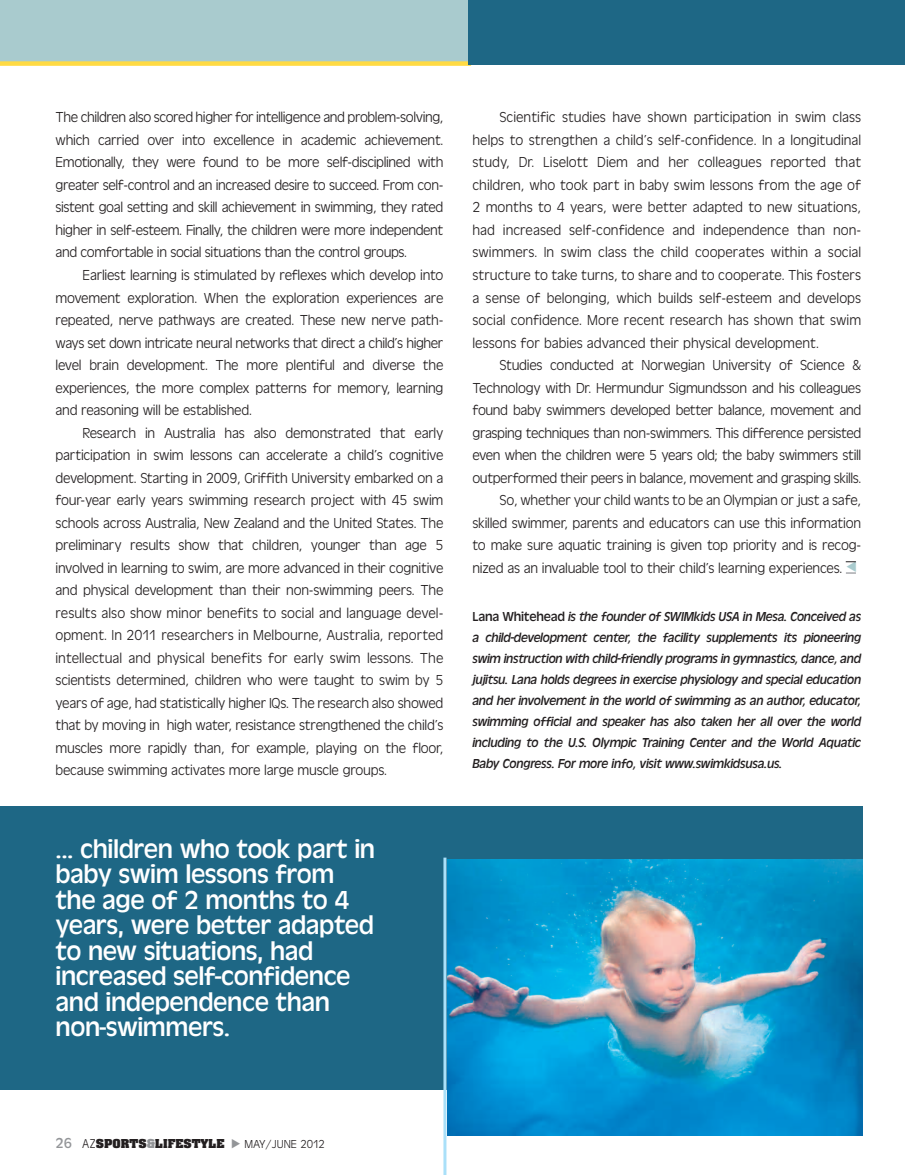
<style>
.page{position:relative;width:905px;height:1175px;background:#fff}
.page>*{position:absolute;margin:0;border:0;box-sizing:border-box;transform-origin:0 0}
.t1{font:27px/25.5px "Antique Oli T";letter-spacing:-.015em;color:#fff}
.t2{font:15px/22.5px "Antique Oli T Ligh";letter-spacing:-.015em;color:#231f20;text-align:justify}
.t3{font:italic 13.5px/21px "Antique Oli T";letter-spacing:-.015em;color:#231f20;text-align:justify}
.t4{font:12px "Antique Oli T Ligh";color:#231f20}
.t5{font:700 10.5px "Aachen";color:#231f20;scale:1.1 1}
.s1{font-style:normal}
.s2{font-family:"Antique Oli T";font-weight:400;font-size:15px;color:#939598}
.s3{font-family:"Antique Oli T Ligh";font-weight:400;font-size:13.2px}
.s4{color:#939598}
</style>
<div class="page">
<div style="left:0;top:0;width:904px;height:63px;background:#a9cbce"></div>
<div style="left:0;top:61px;width:471px;height:5px;background:#ffda44"></div>
<div style="left:469px;top:0;width:435px;height:64px;background:#1e6785"></div>
<div style="left:0;top:806px;width:862px;height:283px;background:#1e6785"></div>
<img style="left:447px;top:859px;width:415px;height:276px">
<hr style="left:443px;top:857px;width:3px;height:317px;background:#aae0f9">
<svg style="left:845px;top:561px;width:10px;height:13px"></svg>
<p class="t2" style="left:55px;top:106px;width:389px">The children also scored higher for intelligence and problem-solving, which carried over into excellence in academic achievement.<br>Emotionally, they were found to be more self-disciplined with greater self-control and an increased desire to succeed. From con&shy;sistent goal setting and skill achievement in swimming, they rated higher in self-esteem. Finally, the children were more independent and comfortable in social situations than the control groups.</p>
<p class="t2" style="left:56px;top:263px;width:389px;text-indent:27px">Earliest learning is stimulated by reflexes which develop into movement exploration. When the exploration experiences are repeated, nerve pathways are created. These new nerve path&shy;ways set down intricate neural networks that direct a child’s higher level brain development. The more plentiful and diverse the experiences, the more complex patterns for memory, learning and reasoning will be established.</p>
<p class="t2" style="left:56px;top:421px;width:389px;text-indent:27px">Research in Australia has also demonstrated that early participation in swim lessons can accelerate a child’s cognitive development. Starting in 2009, Griffith University embarked on a four-year early years swimming research project with 45 swim schools across Australia, New Zealand and the United States. The preliminary results show that children, younger than age 5 involved in learning to swim, are more advanced in their cognitive and physical development than their non-swimming peers. The results also show minor benefits to social and language devel&shy;opment. In 2011 researchers in Melbourne, Australia, reported intellectual and physical benefits for early swim lessons. The scientists determined, children who were taught to swim by 5 years of age, had statistically higher IQs. The research also showed that by moving in high water, resistance strengthened the child’s muscles more rapidly than, for example, playing on the floor, because swimming activates more large muscle groups.</p>
<h1 class="t1" style="left:55px;top:835px;width:321px">... children who took part in baby swim lessons from the age of 2 months to 4 years, were better adapted to new situations, had increased self-confidence and independence than non-swimmers.</h1>
<p class="t2" style="left:472px;top:106px;width:390px;text-indent:27px">Scientific studies have shown participation in swim class helps to strengthen a child’s self-confidence. In a longitudinal study, Dr. Liselott Diem and her colleagues reported that children, who took part in baby swim lessons from the age of 2 months to 4 years, were better adapted to new situations, had increased self-confidence and independence than non&shy;swimmers. In swim class the child cooperates within a social structure to take turns, to share and to cooperate. This fosters a sense of belonging, which builds self-esteem and develops social confidence. More recent research has shown that swim lessons for babies advanced their physical development.</p>
<p class="t2" style="left:499px;top:353px;width:363px">Studies conducted at Norwegian University of Science &amp;</p>
<p class="t2" style="left:472px;top:376px;width:390px">Technology with Dr. Hermundur Sigmundsson and his colleagues</p>
<p class="t2" style="left:472px;top:398px;width:390px">found baby swimmers developed better balance, movement and</p>
<p class="t2" style="left:472px;top:421px;width:390px">grasping techniques than non-swimmers. This difference persisted</p>
<p class="t2" style="left:472px;top:443px;width:390px">even when the children were 5 years old; the baby swimmers still</p>
<p class="t2" style="left:472px;top:466px;width:390px">outperformed their peers in balance, movement and grasping skills.</p>
<p class="t2" style="left:499px;top:488px;width:363px">So, whether your child wants to be an Olympian or just a safe,</p>
<p class="t2" style="left:472px;top:511px;width:390px">skilled swimmer, parents and educators can use this information</p>
<p class="t2" style="left:472px;top:533px;width:390px">to make sure aquatic training is given top priority and is recog-</p>
<p class="t2" style="left:472px;top:556px;width:371px">nized as an invaluable tool to their child’s learning experiences.</p>
<p class="t3" style="left:472px;top:605px;width:390px"><span class="s1">Lana Whitehead</span> is the founder of SWIMkids USA in Mesa. Conceived as a child-development center, the facility supplements its pioneering swim instruction with child-friendly programs in gymnastics, dance, and jujitsu. Lana holds degrees in exercise physiology and special education and her involvement in the world of swimming as an author, educator, swimming official and speaker has also taken her all over the world including to the U.S. Olympic Training Center and the World Aquatic Baby Congress. For more info, visit www.swimkidsusa.us.</p>
<p class="t5" style="left:56px;top:1138px;width:155px"><span class="s2">26</span> <span class="s3">AZ</span>SPORTS<span class="s4">&amp;</span>LIFESTYLE</p>
<p class="t4" style="left:244px;top:1136px;width:82px">MAY/JUNE 2012</p>
</div>
